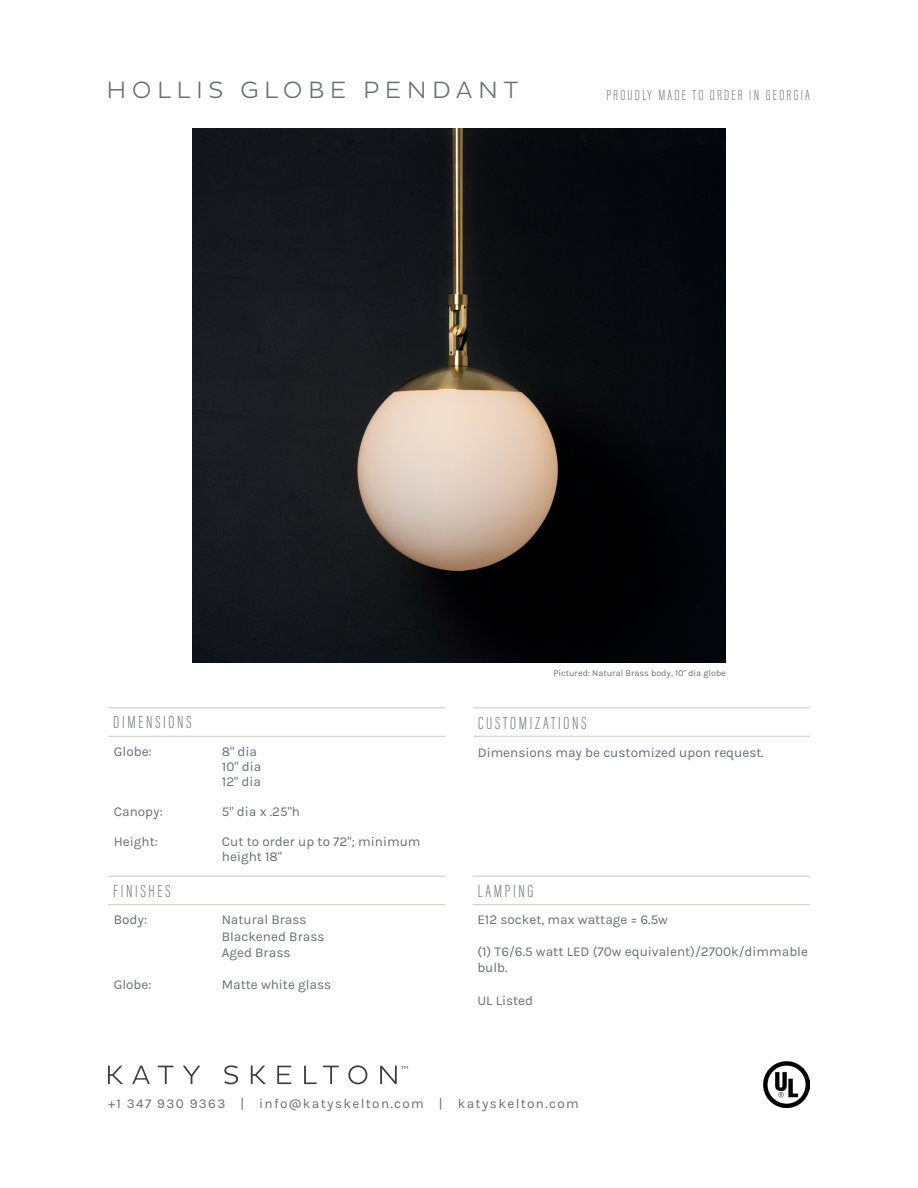
<style>
.page{position:relative;width:918px;height:1188px;background:#fff}
.page>*{position:absolute;margin:0;border:0;box-sizing:border-box;transform-origin:0 0}
.t1{font:300 24px "Pluto Sans";letter-spacing:.225em;color:#6b6e71}
.t2{font:200 18px "Acumin Pro Extra Cond";letter-spacing:.15em;color:#6b6e71}
.t3{font:200 15px "Acumin Pro Extra Cond";letter-spacing:.15em;color:#6b6e71}
.t4{font:13.5px/15px "Karla";color:#6b6e71}
.t5{font:13.5px "Karla";letter-spacing:.1em;color:#6b6e71}
.t6{font:9px "Karla";color:#6b6e71}
.t7{font:300 4.5px "Pluto Sans";color:#231f20}
</style>
<div class="page">
<img style="left:192px;top:128px;width:534px;height:534px">
<hr style="left:473px;top:707px;width:337px;height:1px;background:#cacbc4">
<hr style="left:473px;top:736px;width:337px;height:1px;background:#cacbc4">
<hr style="left:108px;top:707px;width:338px;height:1px;background:#cacbc4">
<hr style="left:108px;top:736px;width:338px;height:1px;background:#cacbc4">
<hr style="left:472px;top:876px;width:338px;height:1px;background:#cacbc4">
<hr style="left:472px;top:904px;width:338px;height:1px;background:#cacbc4">
<hr style="left:108px;top:876px;width:337px;height:1px;background:#cacbc4">
<hr style="left:108px;top:904px;width:337px;height:1px;background:#cacbc4">
<svg style="left:108px;top:1066px;width:15px;height:18px"></svg>
<svg style="left:132px;top:1066px;width:18px;height:18px"></svg>
<svg style="left:158px;top:1066px;width:15px;height:18px"></svg>
<svg style="left:183px;top:1066px;width:17px;height:18px"></svg>
<svg style="left:224px;top:1065px;width:14px;height:19px"></svg>
<svg style="left:251px;top:1066px;width:15px;height:18px"></svg>
<svg style="left:277px;top:1066px;width:14px;height:18px"></svg>
<svg style="left:304px;top:1066px;width:13px;height:18px"></svg>
<svg style="left:323px;top:1066px;width:16px;height:18px"></svg>
<svg style="left:348px;top:1065px;width:19px;height:19px"></svg>
<svg style="left:380px;top:1066px;width:17px;height:18px"></svg>
<img style="left:764px;top:1061px;width:46px;height:46px">
<h1 class="t1" style="left:106px;top:76px;width:413px">HOLLIS GLOBE PENDANT</h1>
<p class="t3" style="left:606px;top:87px;width:205px">PROUDLY MADE TO ORDER IN GEORGIA</p>
<h2 class="t2" style="left:113px;top:711px;width:80px">DIMENSIONS</h2>
<p class="t4" style="left:114px;top:744px;width:39px">Globe:</p>
<p class="t4" style="left:222px;top:744px;width:41px">8" dia<br>10" dia<br>12" dia</p>
<p class="t4" style="left:114px;top:804px;width:51px">Canopy:</p>
<p class="t4" style="left:222px;top:804px;width:80px">5" dia x .25"h</p>
<p class="t4" style="left:114px;top:834px;width:45px">Height:</p>
<p class="t4" style="left:222px;top:834px;width:200px">Cut to order up to 72"; minimum height 18"</p>
<h2 class="t2" style="left:113px;top:880px;width:59px">FINISHES</h2>
<p class="t4" style="left:114px;top:913px;width:35px">Body:</p>
<p class="t4" style="left:222px;top:912px;width:104px;line-height:16.2px">Natural Brass<br>Blackened Brass<br>Aged Brass</p>
<p class="t4" style="left:114px;top:977px;width:39px">Globe:</p>
<p class="t4" style="left:222px;top:977px;width:111px">Matte white glass</p>
<p class="t7" style="left:401px;top:1065px;width:9px">TM</p>
<p class="t6" style="left:554px;top:669px;width:174px">Pictured: Natural Brass body, 10" dia globe</p>
<h2 class="t2" style="left:478px;top:712px;width:110px">CUSTOMIZATIONS</h2>
<p class="t4" style="left:478px;top:745px;width:288px">Dimensions may be customized upon request.</p>
<h2 class="t2" style="left:478px;top:880px;width:57px">LAMPING</h2>
<p class="t4" style="left:477px;top:912px;width:192px">E12 socket, max wattage = 6.5w</p>
<p class="t4" style="left:477px;top:944px;width:332px;line-height:16.2px">(1) T6/6.5 watt LED (70w equivalent)/2700k/dimmable bulb.</p>
<p class="t4" style="left:477px;top:993px;width:57px">UL Listed</p>
<p class="t5" style="left:108px;top:1096px;width:472px">+1 347 930 9363 | info@katyskelton.com | katyskelton.com</p>
</div>
